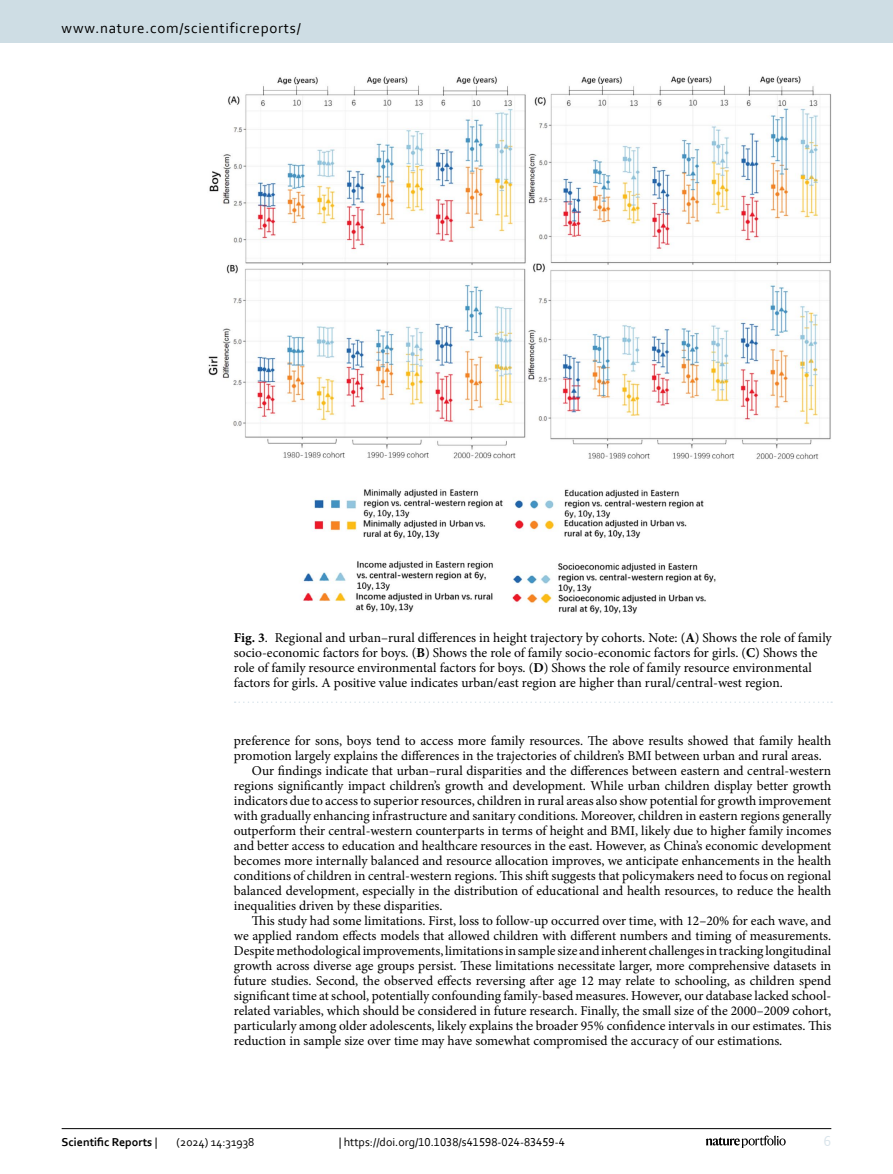
<style>
.page{position:relative;width:893px;height:1174px;background:#fff}
.page>*{position:absolute;margin:0;border:0;box-sizing:border-box;transform-origin:0 0}
.t1{font:15px "Corbel";letter-spacing:.05em;color:#000}
.t2{font:15px "Corbel";color:#d9e4eb}
.Body_Text_Indent{font:13.5px/15px "Minion Pro";color:#000;text-align:justify}
.Figure_Caption{font:13.5px/15px "Minion Pro";color:#000}
.t3{font:12px "Corbel";color:#000}
.t4{font:700 12px "Corbel";color:#000}
.s1{font-weight:700}
.s2{font-weight:400}
</style>
<div class="page">
<img style="left:208px;top:76px;width:623px;height:538px">
<svg style="left:235px;top:701px;width:597px;height:2px"></svg>
<hr style="left:62px;top:1128px;width:769px;height:1px;background:#000">
<svg style="left:706px;top:1135px;width:80px;height:12px"></svg>
<div style="left:0;top:0;width:893px;height:43px;background:#cedde4"></div>
<p class="t1" style="left:62px;top:18px;width:241px">www.nature.com/scientificreports/</p>
<p class="Figure_Caption" style="left:234px;top:630px;width:599px"><span class="s1">Fig. 3</span>. Regional and urban–rural differences in height trajectory by cohorts. Note: (<span class="s1">A</span>) Shows the role of family socio-economic factors for boys. (<span class="s1">B</span>) Shows the role of family socio-economic factors for girls. (<span class="s1">C</span>) Shows the role of family resource environmental factors for boys. (<span class="s1">D</span>) Shows the role of family resource environmental factors for girls. A positive value indicates urban/east region are higher than rural/central-west region.</p>
<p class="Body_Text_Indent" style="left:234px;top:733px;width:599px">preference for sons, boys tend to access more family resources. The above results showed that family health promotion largely explains the differences in the trajectories of children’s BMI between urban and rural areas.</p>
<p class="Body_Text_Indent" style="left:234px;top:763px;width:599px;text-indent:18px">Our findings indicate that urban–rural disparities and the differences between eastern and central-western regions significantly impact children’s growth and development. While urban children display better growth indicators due to access to superior resources, children in rural areas also show potential for growth improvement with gradually enhancing infrastructure and sanitary conditions. Moreover, children in eastern regions generally outperform their central-western counterparts in terms of height and BMI, likely due to higher family incomes and better access to education and healthcare resources in the east. However, as China’s economic development becomes more internally balanced and resource allocation improves, we anticipate enhancements in the health conditions of children in central-western regions. This shift suggests that policymakers need to focus on regional balanced development, especially in the distribution of educational and health resources, to reduce the health inequalities driven by these disparities.</p>
<p class="Body_Text_Indent" style="left:234px;top:913px;width:599px;text-indent:18px">This study had some limitations. First, loss to follow-up occurred over time, with 12–20% for each wave, and we applied random effects models that allowed children with different numbers and timing of measurements.<br>Despite methodological improvements, limitations in sample size and inherent challenges in tracking longitudinal growth across diverse age groups persist. These limitations necessitate larger, more comprehensive datasets in future studies. Second, the observed effects reversing after age 12 may relate to schooling, as children spend significant time at school, potentially confounding family-based measures. However, our database lacked school&shy;related variables, which should be considered in future research. Finally, the small size of the 2000–2009 cohort, particularly among older adolescents, likely explains the broader 95% confidence intervals in our estimates. This reduction in sample size over time may have somewhat compromised the accuracy of our estimations.</p>
<p class="t4" style="left:62px;top:1134px;width:97px">Scientific Reports <span class="s2">|</span></p>
<p class="t3" style="left:177px;top:1134px;width:79px">(2024) 14:31938</p>
<p class="t3" style="left:339px;top:1134px;width:228px">| https://doi.org/10.1038/s41598-024-83459-4</p>
<p class="t2" style="left:824px;top:1132px;width:9px">6</p>
</div>
